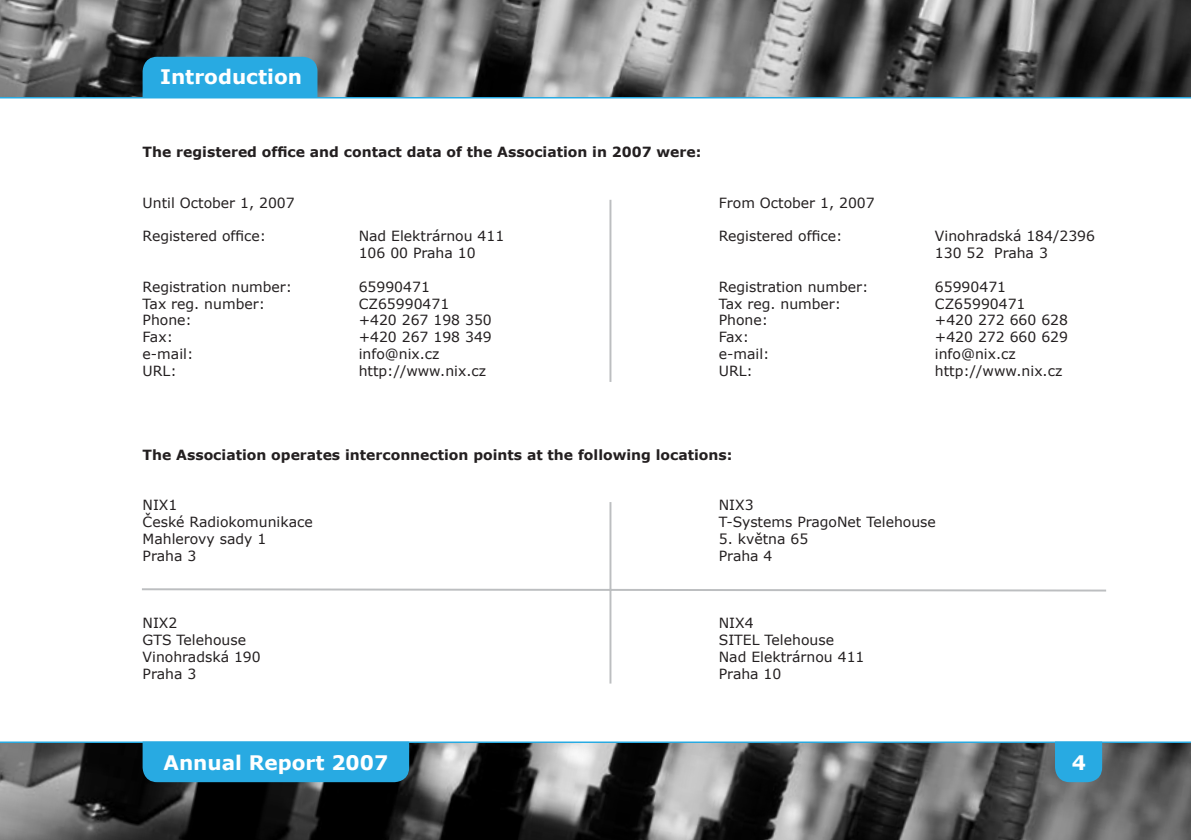
<style>
.page{position:relative;width:1191px;height:840px;background:#fff}
.page>*{position:absolute;margin:0;border:0;box-sizing:border-box;transform-origin:0 0}
.t1{font:700 20px "Verdana";color:#fff}
.t2{font:14px "Verdana";color:#231f20}
.t3{font:700 14px "Verdana";color:#231f20}
</style>
<div class="page">
<svg style="left:0;top:96px;width:1191px;height:2px;fill:#28aae2"></svg>
<div style="left:0;top:741px;width:1191px;height:6px;background:#28aae2"></div>
<svg style="left:0;top:0;width:1191px;height:96px"></svg>
<svg style="left:0;top:743px;width:1191px;height:96px"></svg>
<div style="left:143px;top:741px;width:266px;height:40px;background:#28aae2"></div>
<div style="left:1055px;top:741px;width:47px;height:40px;background:#28aae2"></div>
<hr style="left:609px;top:200px;width:2px;height:182px;background:#bcbec0">
<svg style="left:142px;top:502px;width:964px;height:182px"></svg>
<div style="left:143px;top:57px;width:174px;height:40px;background:#28aae2"></div>
<h1 class="t1" style="left:160px;top:64px;width:143px">Introduction</h1>
<p class="t3" style="left:143px;top:143px;width:560px">The registered office and contact data of the Association in 2007 were:</p>
<p class="t2" style="left:143px;top:193px;width:154px">Until October 1, 2007</p>
<p class="t2" style="left:719px;top:193px;width:157px">From October 1, 2007</p>
<p class="t2" style="left:143px;top:227px;width:125px">Registered office:</p>
<p class="t2" style="left:359px;top:227px;width:147px">Nad Elektrárnou 411</p>
<p class="t2" style="left:719px;top:227px;width:125px">Registered office:</p>
<p class="t2" style="left:935px;top:227px;width:162px">Vinohradská 184/2396</p>
<p class="t2" style="left:359px;top:244px;width:118px">106 00 Praha 10</p>
<p class="t2" style="left:935px;top:244px;width:114px">130 52 Praha 3</p>
<p class="t2" style="left:143px;top:277px;width:151px">Registration number:</p>
<p class="t2" style="left:359px;top:277px;width:73px">65990471</p>
<p class="t2" style="left:719px;top:277px;width:151px">Registration number:</p>
<p class="t2" style="left:935px;top:277px;width:73px">65990471</p>
<p class="t2" style="left:143px;top:294px;width:124px">Tax reg. number:</p>
<p class="t2" style="left:359px;top:294px;width:92px">CZ65990471</p>
<p class="t2" style="left:719px;top:294px;width:124px">Tax reg. number:</p>
<p class="t2" style="left:935px;top:294px;width:92px">CZ65990471</p>
<p class="t2" style="left:143px;top:311px;width:51px">Phone:</p>
<p class="t2" style="left:359px;top:311px;width:135px">+420 267 198 350</p>
<p class="t2" style="left:719px;top:311px;width:51px">Phone:</p>
<p class="t2" style="left:935px;top:311px;width:135px">+420 272 660 628</p>
<p class="t2" style="left:143px;top:328px;width:32px">Fax:</p>
<p class="t2" style="left:359px;top:328px;width:135px">+420 267 198 349</p>
<p class="t2" style="left:719px;top:328px;width:32px">Fax:</p>
<p class="t2" style="left:935px;top:328px;width:135px">+420 272 660 629</p>
<p class="t2" style="left:143px;top:345px;width:52px">e-mail:</p>
<p class="t2" style="left:359px;top:345px;width:82px">info@nix.cz</p>
<p class="t2" style="left:719px;top:345px;width:52px">e-mail:</p>
<p class="t2" style="left:935px;top:345px;width:82px">info@nix.cz</p>
<p class="t2" style="left:143px;top:361px;width:36px">URL:</p>
<p class="t2" style="left:359px;top:361px;width:129px">http://www.nix.cz</p>
<p class="t2" style="left:719px;top:361px;width:36px">URL:</p>
<p class="t2" style="left:935px;top:361px;width:129px">http://www.nix.cz</p>
<p class="t3" style="left:143px;top:445px;width:591px">The Association operates interconnection points at the following locations:</p>
<p class="t2" style="left:143px;top:496px;width:36px">NIX1</p>
<p class="t2" style="left:719px;top:496px;width:36px">NIX3</p>
<p class="t2" style="left:143px;top:513px;width:172px">České Radiokomunikace</p>
<p class="t2" style="left:719px;top:513px;width:219px">T-Systems PragoNet Telehouse</p>
<p class="t2" style="left:143px;top:529px;width:125px">Mahlerovy sady 1</p>
<p class="t2" style="left:719px;top:529px;width:91px">5. května 65</p>
<p class="t2" style="left:143px;top:546px;width:55px">Praha 3</p>
<p class="t2" style="left:719px;top:546px;width:55px">Praha 4</p>
<p class="t2" style="left:143px;top:613px;width:36px">NIX2</p>
<p class="t2" style="left:719px;top:613px;width:36px">NIX4</p>
<p class="t2" style="left:143px;top:630px;width:105px">GTS Telehouse</p>
<p class="t2" style="left:719px;top:630px;width:117px">SITEL Telehouse</p>
<p class="t2" style="left:143px;top:647px;width:120px">Vinohradská 190</p>
<p class="t2" style="left:719px;top:647px;width:147px">Nad Elektrárnou 411</p>
<p class="t2" style="left:143px;top:664px;width:55px">Praha 3</p>
<p class="t2" style="left:719px;top:664px;width:64px">Praha 10</p>
<h1 class="t1" style="left:163px;top:749px;width:226px">Annual Report 2007</h1>
<h1 class="t1" style="left:1071px;top:749px;width:16px">4</h1>
</div>
